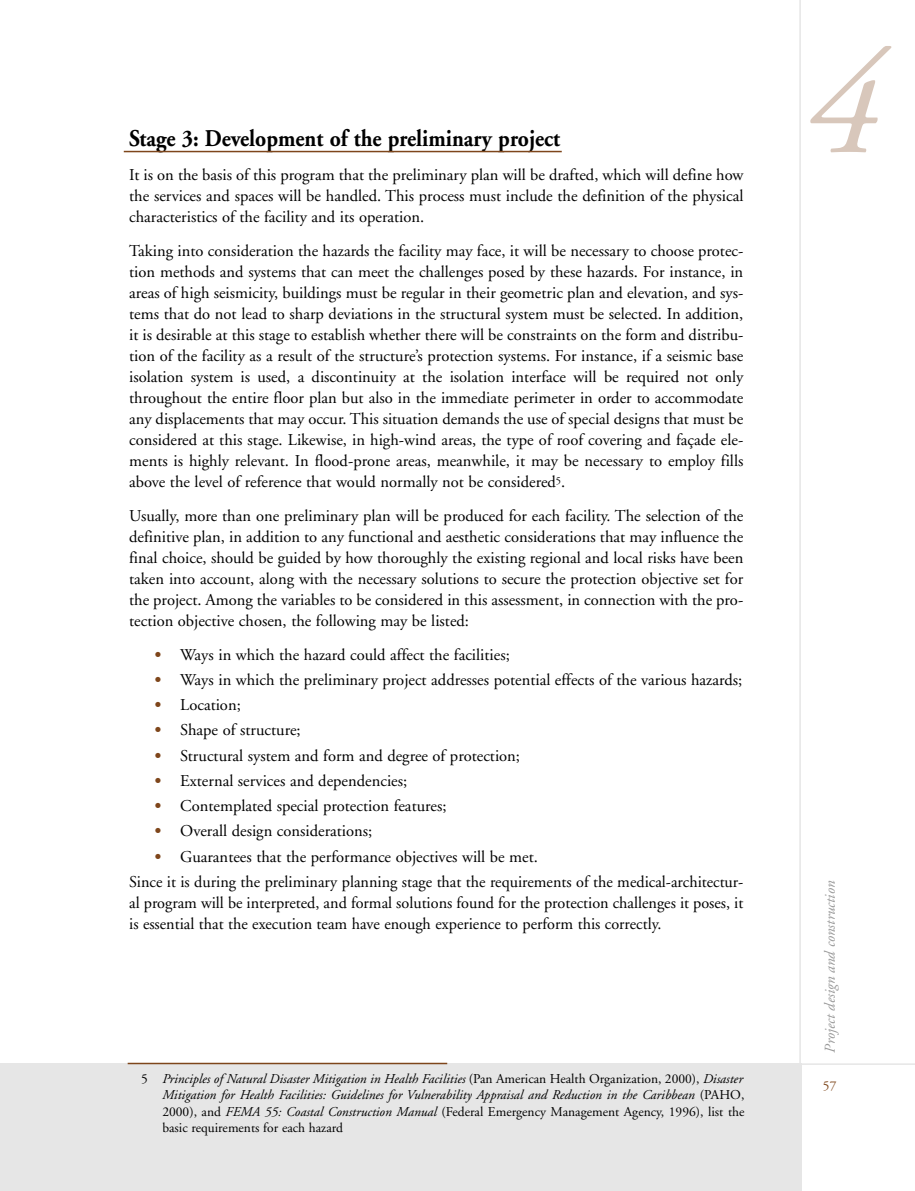
<style>
.page{position:relative;width:915px;height:1191px;background:#fff}
.page>*{position:absolute;margin:0;border:0;box-sizing:border-box;transform-origin:0 0}
.t1{font:italic 150px "Adobe Garamond";color:#d8c7bb}
.t2{font:700 24px "Adobe Garamond";color:#000;scale:.9 1}
.t3{font:16.5px/21px "Adobe Garamond";color:#000;text-align:justify}
.t4{font:italic 15px "Adobe Garamond";color:#999}
.t5{font:italic 13.5px/16.2px "Adobe Garamond";color:#000;text-align:justify}
.t6{font:13.5px "Adobe Garamond";color:#7e461b}
.s1{font-weight:700;color:#7e461b}
.s2{font-style:normal}
</style>
<div class="page">
<hr style="left:124px;top:151px;width:437px;height:1px;background:#7e461b">
<hr style="left:799px;top:0;width:1px;height:1191px;background:#e6e6e6">
<div style="left:0;top:1063px;width:800px;height:128px;background:#e6e6e6"></div>
<hr style="left:0;top:1063px;width:914px;height:1px;background:#e6e6e6">
<hr style="left:128px;top:1062px;width:319px;height:2px;background:#7e461b">
<h2 class="t2" style="left:129px;top:129px;width:480px">Stage 3: Development of the preliminary project</h2>
<p class="t3" style="left:129px;top:166px;width:615px">It is on the basis of this program that the preliminary plan will be drafted, which will define how the services and spaces will be handled. This process must include the definition of the physical characteristics of the facility and its operation.</p>
<p class="t3" style="left:129px;top:242px;width:615px">Taking into consideration the hazards the facility may face, it will be necessary to choose protec&shy;tion methods and systems that can meet the challenges posed by these hazards. For instance, in areas of high seismicity, buildings must be regular in their geometric plan and elevation, and sys&shy;tems that do not lead to sharp deviations in the structural system must be selected. In addition, it is desirable at this stage to establish whether there will be constraints on the form and distribu&shy;tion of the facility as a result of the structure’s protection systems. For instance, if a seismic base isolation system is used, a discontinuity at the isolation interface will be required not only throughout the entire floor plan but also in the immediate perimeter in order to accommodate any displacements that may occur. This situation demands the use of special designs that must be considered at this stage. Likewise, in high-wind areas, the type of roof covering and façade ele&shy;ments is highly relevant. In flood-prone areas, meanwhile, it may be necessary to employ fills above the level of reference that would normally not be considered<sup>5</sup>.</p>
<p class="t3" style="left:129px;top:506px;width:615px">Usually, more than one preliminary plan will be produced for each facility. The selection of the definitive plan, in addition to any functional and aesthetic considerations that may influence the final choice, should be guided by how thoroughly the existing regional and local risks have been taken into account, along with the necessary solutions to secure the protection objective set for the project. Among the variables to be considered in this assessment, in connection with the pro&shy;tection objective chosen, the following may be listed:</p>
<p class="t3" style="left:155px;top:645px;width:356px"><span class="s1">•</span> Ways in which the hazard could affect the facilities;</p>
<p class="t3" style="left:155px;top:670px;width:588px"><span class="s1">•</span> Ways in which the preliminary project addresses potential effects of the various hazards;</p>
<p class="t3" style="left:155px;top:696px;width:88px"><span class="s1">•</span> Location;</p>
<p class="t3" style="left:155px;top:721px;width:147px"><span class="s1">•</span> Shape of structure;</p>
<p class="t3" style="left:155px;top:746px;width:367px"><span class="s1">•</span> Structural system and form and degree of protection;</p>
<p class="t3" style="left:155px;top:771px;width:254px"><span class="s1">•</span> External services and dependencies;</p>
<p class="t3" style="left:155px;top:797px;width:293px"><span class="s1">•</span> Contemplated special protection features;</p>
<p class="t3" style="left:155px;top:822px;width:219px"><span class="s1">•</span> Overall design considerations;</p>
<p class="t3" style="left:129px;top:845px;width:615px;line-height:25.2px;text-indent:26px"><span class="s1">•</span> Guarantees that the performance objectives will be met.<br>Since it is during the preliminary planning stage that the requirements of the medical-architectur-</p>
<p class="t3" style="left:129px;top:893px;width:615px">al program will be interpreted, and formal solutions found for the protection challenges it poses, it is essential that the execution team have enough experience to perform this correctly.</p>
<p class="t5" style="left:162px;top:1072px;width:583px;text-indent:-21px"><span class="s2">5</span> Principles of Natural Disaster Mitigation in Health Facilities <span class="s2">(Pan American Health Organization, 2000),</span> Disaster Mitigation for Health Facilities: Guidelines for Vulnerability Appraisal and Reduction in the Caribbean <span class="s2">(PAHO, 2000), and</span> FEMA 55: Coastal Construction Manual <span class="s2">(Federal Emergency Management Agency, 1996), list the basic requirements for each hazard</span></p>
<h1 class="t1" style="left:803px;top:45px;width:78px">4</h1>
<p class="t4" style="left:823px;top:1052px;width:173px;rotate:-90deg">Project design and construction</p>
<p class="t6" style="left:822px;top:1080px;width:15px">57</p>
</div>
